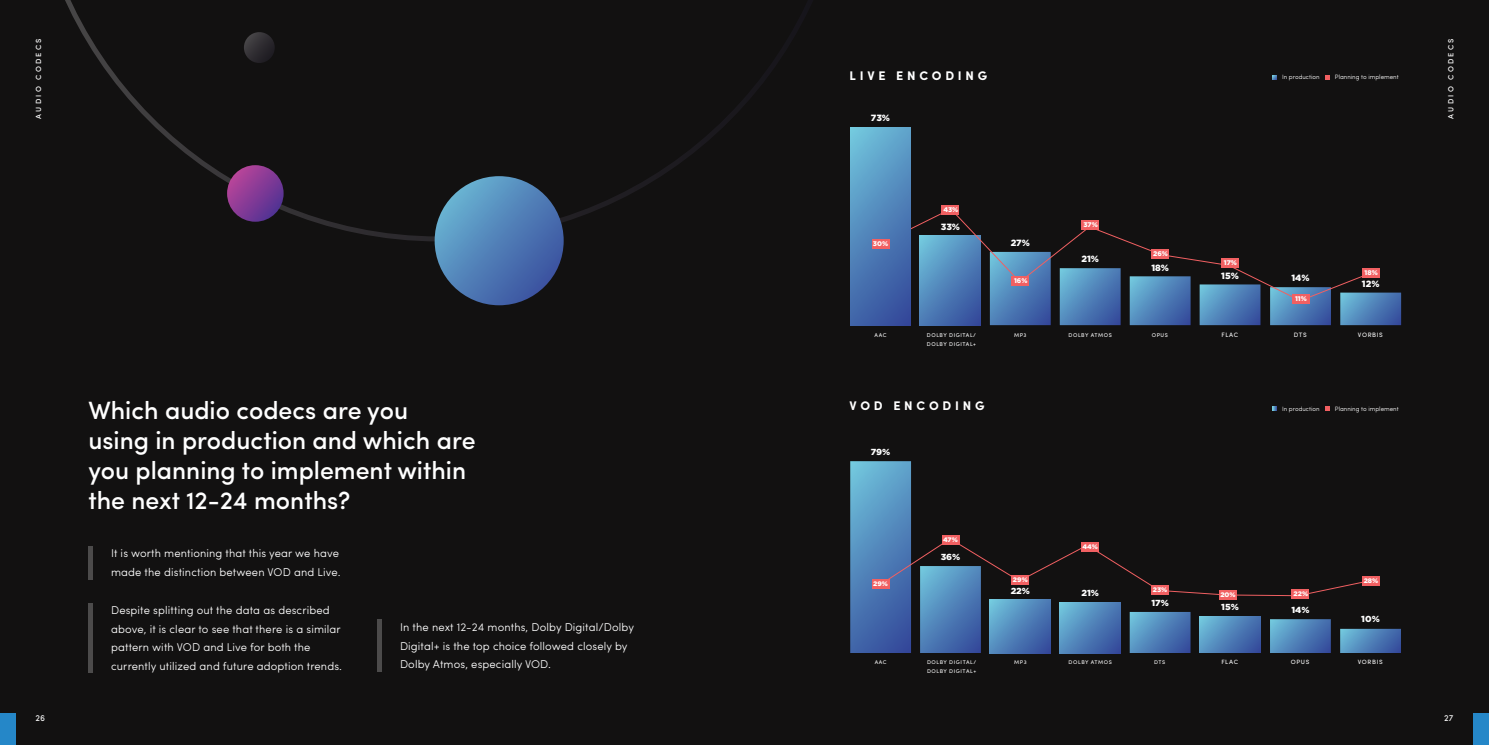
<style>
.page{position:relative;width:1489px;height:745px;background:#fff}
.page>*{position:absolute;margin:0;border:0;box-sizing:border-box;transform-origin:0 0}
.t1{font:500 25px/30px "Sofia Pro";color:#fff}
.t2{font:700 12.5px "Sofia Pro";letter-spacing:.3em;color:#fff}
.t3{font:300 11.25px/18.8px "Sofia Pro";letter-spacing:.01em;color:#fff}
.t4{font:900 9px "Gotham";color:#fff}
.t5{font:900 8.75px "Gotham";color:#fff}
.t6{font:8.75px "Sofia Pro";color:#fff}
.t7{font:500 7.5px "Sofia Pro";letter-spacing:.3em;color:#fff}
.t8{font:900 6.75px "Gotham";color:#fff}
.t9{font:900 6.62px "Gotham";color:#fff}
.t10{font:6.38px "Sofia Pro";letter-spacing:.1em;color:#fff}
.t11{font:300 6.25px "Sofia Pro";color:#fff}
.t12{font:6.12px "Sofia Pro";letter-spacing:.1em;color:#fff}
.t13{font:5.5px/9px "Sofia Pro";letter-spacing:.1em;color:#fff}
.t14{font:5.38px/8.8px "Sofia Pro";letter-spacing:.1em;color:#fff}
</style>
<div class="page">
<div style="left:744px;top:0;width:744px;height:744px;background:#121111"></div>
<div style="left:0;top:0;width:744px;height:744px;background:#121111"></div>
<div style="left:0;top:712px;width:16px;height:32px;background:#2587c8"></div>
<div style="left:1473px;top:712px;width:15px;height:32px;background:#2587c8"></div>
<svg style="left:919px;top:301px;width:61px;height:24px"></svg>
<svg style="left:989px;top:301px;width:61px;height:24px"></svg>
<svg style="left:1059px;top:301px;width:61px;height:24px"></svg>
<svg style="left:1129px;top:301px;width:61px;height:24px"></svg>
<svg style="left:1199px;top:301px;width:61px;height:24px"></svg>
<svg style="left:1270px;top:301px;width:60px;height:24px"></svg>
<svg style="left:1340px;top:292px;width:60px;height:33px;background:#4d7db4"></svg>
<svg style="left:910px;top:208px;width:461px;height:93px"></svg>
<svg style="left:850px;top:127px;width:60px;height:198px;background:#5084b9"></svg>
<div style="left:871px;top:239px;width:18px;height:10px;background:#f16062"></div>
<div style="left:941px;top:205px;width:18px;height:9px;background:#f16062"></div>
<div style="left:1011px;top:276px;width:18px;height:10px;background:#f16062"></div>
<div style="left:1081px;top:220px;width:18px;height:9px;background:#f16062"></div>
<div style="left:1361px;top:268px;width:18px;height:9px;background:#f16062"></div>
<div style="left:1151px;top:249px;width:17px;height:10px;background:#f16062"></div>
<div style="left:1221px;top:258px;width:17px;height:10px;background:#f16062"></div>
<div style="left:1291px;top:294px;width:18px;height:9px;background:#f16062"></div>
<hr style="left:89px;top:602px;width:4px;height:70px;background:#4c4b4b">
<div style="left:377px;top:619px;width:5px;height:52px;background:#4c4b4b"></div>
<hr style="left:89px;top:545px;width:4px;height:34px;background:#4c4b4b">
<svg style="left:1272px;top:75px;width:4px;height:4px"></svg>
<svg style="left:1272px;top:406px;width:4px;height:4px"></svg>
<svg style="left:1325px;top:75px;width:4px;height:4px"></svg>
<svg style="left:1325px;top:406px;width:4px;height:4px"></svg>
<svg style="left:850px;top:461px;width:550px;height:191px"></svg>
<div style="left:871px;top:579px;width:18px;height:9px;background:#f16062"></div>
<div style="left:941px;top:534px;width:18px;height:10px;background:#f16062"></div>
<div style="left:1011px;top:575px;width:18px;height:9px;background:#f16062"></div>
<div style="left:1081px;top:542px;width:18px;height:9px;background:#f16062"></div>
<div style="left:1361px;top:576px;width:18px;height:9px;background:#f16062"></div>
<div style="left:1151px;top:585px;width:17px;height:9px;background:#f16062"></div>
<div style="left:1219px;top:590px;width:17px;height:9px;background:#f16062"></div>
<div style="left:1291px;top:588px;width:18px;height:10px;background:#f16062"></div>
<svg style="left:65px;top:0;width:713px;height:241px"></svg>
<svg style="left:227px;top:165px;width:56px;height:56px;background:#853a94"></svg>
<svg style="left:244px;top:32px;width:31px;height:31px"></svg>
<svg style="left:434px;top:176px;width:129px;height:129px;background:#5080b7"></svg>
<p class="t7" style="left:33px;top:118px;width:82px;rotate:-90deg">AUDIO CODECS</p>
<p class="t7" style="left:1445px;top:118px;width:82px;rotate:-90deg">AUDIO CODECS</p>
<p class="t2" style="left:849px;top:66px;width:139px">LIVE ENCODING</p>
<p class="t11" style="left:1281px;top:73px;width:39px">In production</p>
<p class="t11" style="left:1334px;top:73px;width:65px">Planning to implement</p>
<p class="t4" style="left:871px;top:113px;width:21px">73%</p>
<h1 class="t1" style="left:88px;top:393px;width:388px">Which audio codecs are you<br>using in production and which are you planning to implement within the next 12-24 months?</h1>
<p class="t3" style="left:111px;top:543px;width:231px">It is worth mentioning that this year we have made the distinction between VOD and Live.</p>
<p class="t3" style="left:111px;top:599px;width:232px">Despite splitting out the data as described above, it is clear to see that there is a similar pattern with VOD and Live for both the currently utilized and future adoption trends.</p>
<p class="t3" style="left:400px;top:616px;width:235px">In the next 12-24 months, Dolby Digital/Dolby<br>Digital+ is the top choice followed closely by<br>Dolby Atmos, especially VOD.</p>
<p class="t8" style="left:872px;top:240px;width:17px">30%</p>
<p class="t8" style="left:943px;top:205px;width:16px">43%</p>
<p class="t4" style="left:940px;top:222px;width:21px">33%</p>
<p class="t4" style="left:1010px;top:238px;width:21px">27%</p>
<p class="t8" style="left:1014px;top:277px;width:15px">16%</p>
<p class="t8" style="left:1083px;top:220px;width:16px">37%</p>
<p class="t4" style="left:1081px;top:254px;width:19px">21%</p>
<p class="t8" style="left:1153px;top:250px;width:16px">26%</p>
<p class="t4" style="left:1151px;top:262px;width:19px">18%</p>
<p class="t8" style="left:1223px;top:259px;width:15px">17%</p>
<p class="t4" style="left:1221px;top:270px;width:19px">15%</p>
<p class="t13" style="left:874px;top:330px;width:13px">AAC</p>
<p class="t13" style="left:926px;top:330px;width:51px">DOLBY DIGITAL/<br>DOLBY DIGITAL+</p>
<p class="t13" style="left:1014px;top:330px;width:14px">MP3</p>
<p class="t13" style="left:1068px;top:330px;width:45px">DOLBY ATMOS</p>
<p class="t13" style="left:1151px;top:330px;width:18px">OPUS</p>
<p class="t10" style="left:1221px;top:329px;width:18px">FLAC</p>
<p class="t2" style="left:849px;top:396px;width:136px">VOD ENCODING</p>
<p class="t5" style="left:870px;top:446px;width:21px">79%</p>
<p class="t4" style="left:1291px;top:273px;width:20px">14%</p>
<p class="t8" style="left:1294px;top:294px;width:13px">11%</p>
<p class="t10" style="left:1293px;top:329px;width:14px">DTS</p>
<p class="t8" style="left:1364px;top:268px;width:15px">18%</p>
<p class="t4" style="left:1361px;top:278px;width:19px">12%</p>
<p class="t10" style="left:1357px;top:329px;width:26px">VORBIS</p>
<p class="t11" style="left:1281px;top:403px;width:39px">In production</p>
<p class="t11" style="left:1334px;top:403px;width:65px">Planning to implement</p>
<p class="t9" style="left:873px;top:579px;width:16px">29%</p>
<p class="t9" style="left:943px;top:535px;width:16px">47%</p>
<p class="t5" style="left:940px;top:551px;width:21px">36%</p>
<p class="t9" style="left:1012px;top:575px;width:16px">29%</p>
<p class="t9" style="left:1082px;top:542px;width:17px">44%</p>
<p class="t5" style="left:1010px;top:585px;width:21px">22%</p>
<p class="t5" style="left:1081px;top:587px;width:19px">21%</p>
<p class="t9" style="left:1152px;top:585px;width:16px">23%</p>
<p class="t5" style="left:1151px;top:597px;width:19px">17%</p>
<p class="t9" style="left:1220px;top:590px;width:17px">20%</p>
<p class="t9" style="left:1293px;top:589px;width:16px">22%</p>
<p class="t5" style="left:1221px;top:601px;width:19px">15%</p>
<p class="t5" style="left:1291px;top:604px;width:20px">14%</p>
<p class="t14" style="left:874px;top:657px;width:13px">AAC</p>
<p class="t14" style="left:927px;top:657px;width:51px">DOLBY DIGITAL/<br>DOLBY DIGITAL+</p>
<p class="t14" style="left:1014px;top:657px;width:14px">MP3</p>
<p class="t14" style="left:1068px;top:657px;width:45px">DOLBY ATMOS</p>
<p class="t14" style="left:1154px;top:657px;width:13px">DTS</p>
<p class="t12" style="left:1221px;top:657px;width:18px">FLAC</p>
<p class="t12" style="left:1290px;top:657px;width:20px">OPUS</p>
<p class="t9" style="left:1363px;top:576px;width:16px">28%</p>
<p class="t5" style="left:1361px;top:613px;width:20px">10%</p>
<p class="t12" style="left:1357px;top:657px;width:26px">VORBIS</p>
<p class="t6" style="left:35px;top:710px;width:11px">26</p>
<p class="t6" style="left:1443px;top:710px;width:11px">27</p>
</div>
